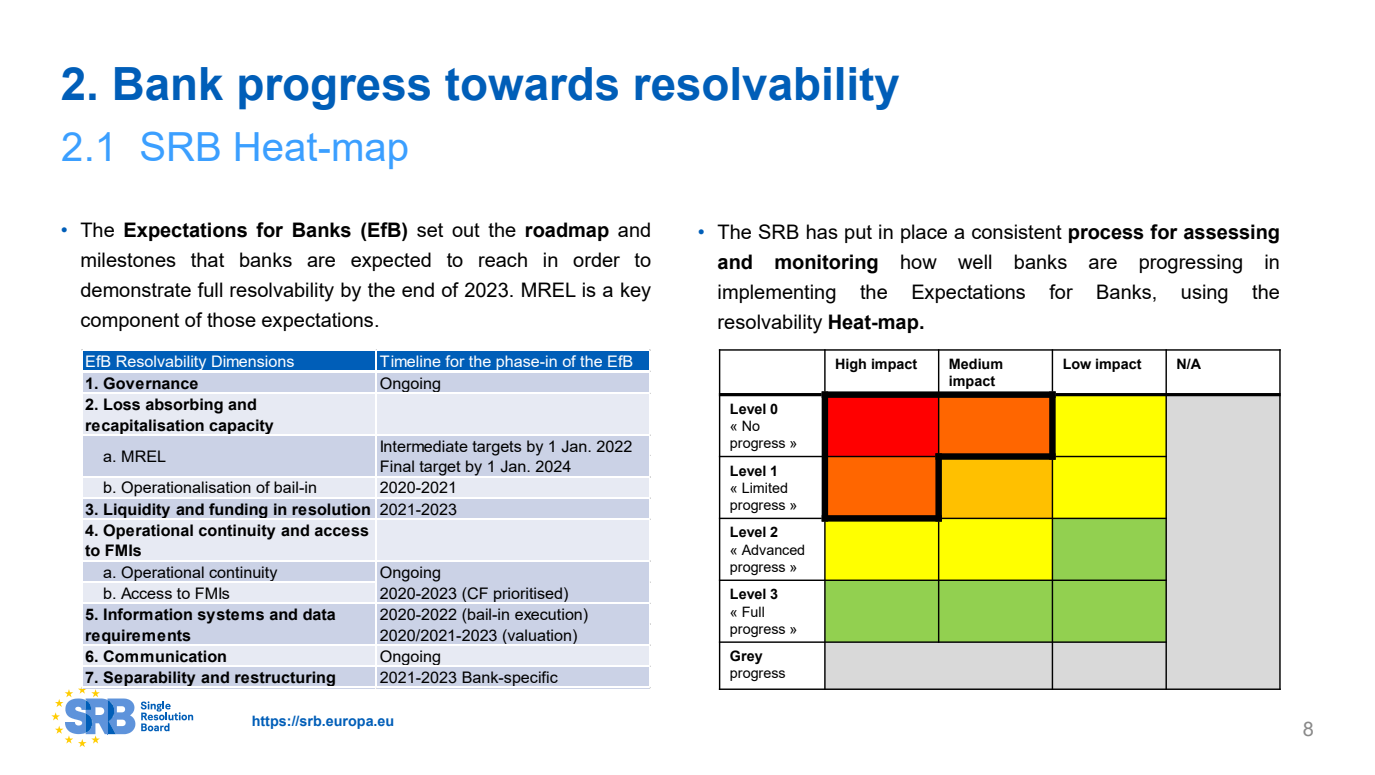
<style>
.page{position:relative;width:1375px;height:775px;background:#fff}
.page>*{position:absolute;margin:0;border:0;box-sizing:border-box;transform-origin:0 0}
.t1{font:700 45.75px "Arial";color:#005eb8}
.t2{font:40.12px "Arial";color:#3b9fff}
.t3{font:20px/29.9px "Arial";color:#000;text-align:justify}
.t4{font:20px "Arial";color:#898989}
.t5{font:16px/20.9px "Arial";color:#000}
.t6{font:700 16px/20.4px "Arial";color:#000}
.t7{font:16px "Arial";color:#fff}
.t8{font:14.38px/17.2px "Arial";color:#000}
.t9{font:700 14.38px/17.2px "Arial";color:#000}
.t10{font:700 14.38px "Arial";color:#005eb8}
.s1{color:#005eb8}
.s2{font-weight:700}
.s3{font-weight:400}
</style>
<div class="page">
<svg style="left:141px;top:701px;width:52px;height:30px"></svg>
<div style="left:83px;top:351px;width:567px;height:21px;background:#005eb8"></div>
<div style="left:83px;top:371px;width:567px;height:23px;background:#cbd2e6"></div>
<div style="left:83px;top:393px;width:567px;height:43px;background:#e7eaf3"></div>
<div style="left:83px;top:435px;width:567px;height:43px;background:#cbd2e6"></div>
<div style="left:83px;top:477px;width:567px;height:22px;background:#e7eaf3"></div>
<div style="left:83px;top:498px;width:567px;height:22px;background:#cbd2e6"></div>
<div style="left:83px;top:519px;width:567px;height:43px;background:#e7eaf3"></div>
<div style="left:83px;top:561px;width:567px;height:22px;background:#cbd2e6"></div>
<div style="left:83px;top:582px;width:294px;height:22px;background:#e7eaf3"></div>
<div style="left:376px;top:582px;width:274px;height:22px;background:#cbd2e6"></div>
<div style="left:83px;top:603px;width:567px;height:43px;background:#cbd2e6"></div>
<div style="left:83px;top:645px;width:567px;height:22px;background:#e7eaf3"></div>
<div style="left:83px;top:666px;width:567px;height:22px;background:#cbd2e6"></div>
<hr style="left:82px;top:370px;width:568px;height:3px;background:#fff">
<svg style="left:375px;top:351px;width:2px;height:19px"></svg>
<hr style="left:83px;top:392px;width:567px;height:2px;background:#fff">
<hr style="left:83px;top:434px;width:567px;height:2px;background:#fff">
<hr style="left:83px;top:476px;width:567px;height:2px;background:#fff">
<hr style="left:83px;top:497px;width:567px;height:2px;background:#fff">
<hr style="left:83px;top:518px;width:567px;height:2px;background:#fff">
<hr style="left:83px;top:560px;width:567px;height:2px;background:#fff">
<hr style="left:83px;top:581px;width:294px;height:2px;background:#fff">
<hr style="left:83px;top:602px;width:567px;height:2px;background:#fff">
<hr style="left:83px;top:644px;width:567px;height:2px;background:#fff">
<hr style="left:83px;top:665px;width:567px;height:2px;background:#fff">
<hr style="left:375px;top:373px;width:2px;height:315px;background:#fff">
<hr style="left:83px;top:687px;width:567px;height:1px;background:#fff">
<hr style="left:649px;top:373px;width:1px;height:315px;background:#fff">
<svg style="left:51px;top:686px;width:84px;height:61px"></svg>
<svg style="left:649px;top:350px;width:2px;height:22px"></svg>
<div style="left:825px;top:395px;width:114px;height:62px;background:#f00"></div>
<div style="left:939px;top:395px;width:113px;height:62px;background:#f60"></div>
<div style="left:1052px;top:395px;width:114px;height:62px;background:#ff0"></div>
<div style="left:1166px;top:395px;width:114px;height:294px;background:#d9d9d9"></div>
<div style="left:825px;top:457px;width:114px;height:61px;background:#f60"></div>
<div style="left:939px;top:457px;width:113px;height:61px;background:#ffc000"></div>
<div style="left:1052px;top:457px;width:114px;height:61px;background:#ff0"></div>
<div style="left:825px;top:518px;width:114px;height:62px;background:#ff0"></div>
<div style="left:939px;top:518px;width:113px;height:62px;background:#ff0"></div>
<div style="left:1052px;top:518px;width:114px;height:62px;background:#92d050"></div>
<div style="left:825px;top:580px;width:114px;height:62px;background:#92d050"></div>
<div style="left:939px;top:580px;width:113px;height:62px;background:#92d050"></div>
<div style="left:1052px;top:580px;width:114px;height:62px;background:#92d050"></div>
<div style="left:825px;top:642px;width:227px;height:47px;background:#d9d9d9"></div>
<div style="left:1052px;top:642px;width:114px;height:47px;background:#d9d9d9"></div>
<hr style="left:824px;top:349px;width:2px;height:42px;background:#000">
<div style="left:822px;top:391px;width:6px;height:131px;background:#000"></div>
<hr style="left:824px;top:522px;width:2px;height:168px;background:#000">
<hr style="left:938px;top:349px;width:1px;height:104px;background:#000">
<div style="left:935px;top:453px;width:7px;height:69px;background:#000"></div>
<hr style="left:938px;top:522px;width:1px;height:121px;background:#000">
<hr style="left:1052px;top:349px;width:1px;height:42px;background:#000">
<div style="left:1049px;top:391px;width:7px;height:69px;background:#000"></div>
<hr style="left:1052px;top:460px;width:1px;height:230px;background:#000">
<hr style="left:1165px;top:349px;width:2px;height:341px;background:#000">
<hr style="left:719px;top:393px;width:103px;height:3px;background:#000">
<div style="left:822px;top:391px;width:234px;height:7px;background:#000"></div>
<hr style="left:1056px;top:393px;width:225px;height:3px;background:#000">
<hr style="left:719px;top:456px;width:216px;height:1px;background:#000">
<div style="left:935px;top:453px;width:121px;height:7px;background:#000"></div>
<hr style="left:1056px;top:456px;width:111px;height:1px;background:#000">
<hr style="left:719px;top:518px;width:103px;height:1px;background:#000">
<div style="left:822px;top:515px;width:120px;height:7px;background:#000"></div>
<hr style="left:942px;top:518px;width:225px;height:1px;background:#000">
<hr style="left:719px;top:580px;width:448px;height:1px;background:#000">
<hr style="left:719px;top:641px;width:448px;height:2px;background:#000">
<hr style="left:719px;top:349px;width:1px;height:341px;background:#000">
<hr style="left:1279px;top:349px;width:2px;height:341px;background:#000">
<hr style="left:719px;top:349px;width:562px;height:2px;background:#000">
<hr style="left:719px;top:689px;width:562px;height:1px;background:#000">
<h1 class="t1" style="left:61px;top:52px;width:841px">2. Bank progress towards resolvability</h1>
<h2 class="t2" style="left:61px;top:120px;width:349px">2.1 SRB Heat-map</h2>
<p class="t3" style="left:80px;top:215px;width:572px;text-indent:-20px"><span class="s1">•</span> The <span class="s2">Expectations for Banks (EfB)</span> set out the <span class="s2">roadmap</span> and milestones that banks are expected to reach in order to demonstrate full resolvability by the end of 2023. MREL is a key component of those expectations.</p>
<p class="t7" style="left:85px;top:350px;width:211px">EfB Resolvability Dimensions</p>
<p class="t7" style="left:380px;top:350px;width:255px">Timeline for the phase-in of the EfB</p>
<p class="t6" style="left:85px;top:373px;width:115px">1. Governance</p>
<p class="t5" style="left:380px;top:373px;width:63px">Ongoing</p>
<p class="t6" style="left:85px;top:395px;width:190px">2. Loss absorbing and recapitalisation capacity</p>
<p class="t5" style="left:380px;top:436px;width:254px;line-height:20.4px">Intermediate targets by 1 Jan. 2022<br>Final target by 1 Jan. 2024</p>
<p class="t5" style="left:103px;top:477px;width:215px">b. Operationalisation of bail-in</p>
<p class="t5" style="left:380px;top:477px;width:79px">2020-2021</p>
<p class="t6" style="left:85px;top:499px;width:373px">3. Liquidity and funding in resolution <span class="s3">2021-2023</span></p>
<p class="t6" style="left:85px;top:520px;width:285px">4. Operational continuity and access to FMIs</p>
<p class="t5" style="left:103px;top:561px;width:176px">a. Operational continuity</p>
<p class="t5" style="left:380px;top:561px;width:63px">Ongoing</p>
<p class="t5" style="left:103px;top:583px;width:128px">b. Access to FMIs</p>
<p class="t5" style="left:380px;top:583px;width:210px">2020-2023 (CF prioritised)<br>2020-2022 (bail-in execution)<br>2020/2021-2023 (valuation)</p>
<p class="t6" style="left:85px;top:646px;width:143px">6. Communication</p>
<p class="t5" style="left:380px;top:646px;width:63px">Ongoing</p>
<p class="t6" style="left:85px;top:667px;width:252px">7. Separability and restructuring</p>
<p class="t5" style="left:380px;top:667px;width:179px">2021-2023 Bank-specific</p>
<p class="t5" style="left:103px;top:445px;width:64px">a. MREL</p>
<p class="t6" style="left:85px;top:604px;width:252px">5. Information systems and data requirements</p>
<p class="t3" style="left:718px;top:217px;width:564px;text-indent:-20px"><span class="s1">•</span> The SRB has put in place a consistent <span class="s2">process for assessing and monitoring</span> how well banks are progressing in implementing the Expectations for Banks, using the resolvability <span class="s2">Heat-map.</span></p>
<p class="t9" style="left:835px;top:356px;width:84px">High impact</p>
<p class="t9" style="left:949px;top:356px;width:56px">Medium impact</p>
<p class="t9" style="left:1063px;top:356px;width:80px">Low impact</p>
<p class="t9" style="left:1177px;top:356px;width:26px">N/A</p>
<p class="t9" style="left:730px;top:400px;width:50px">Level 0</p>
<p class="t8" style="left:730px;top:417px;width:69px">« No progress »</p>
<p class="t9" style="left:730px;top:462px;width:50px">Level 1</p>
<p class="t8" style="left:730px;top:479px;width:69px">« Limited progress »</p>
<p class="t9" style="left:730px;top:524px;width:50px">Level 2</p>
<p class="t8" style="left:730px;top:541px;width:77px">« Advanced progress »</p>
<p class="t9" style="left:730px;top:586px;width:50px">Level 3</p>
<p class="t8" style="left:730px;top:603px;width:69px">« Full progress »</p>
<p class="t9" style="left:730px;top:648px;width:34px">Grey</p>
<p class="t8" style="left:730px;top:665px;width:57px">progress</p>
<p class="t10" style="left:252px;top:711px;width:144px">https://srb.europa.eu</p>
<p class="t4" style="left:1303px;top:716px;width:13px">8</p>
</div>
